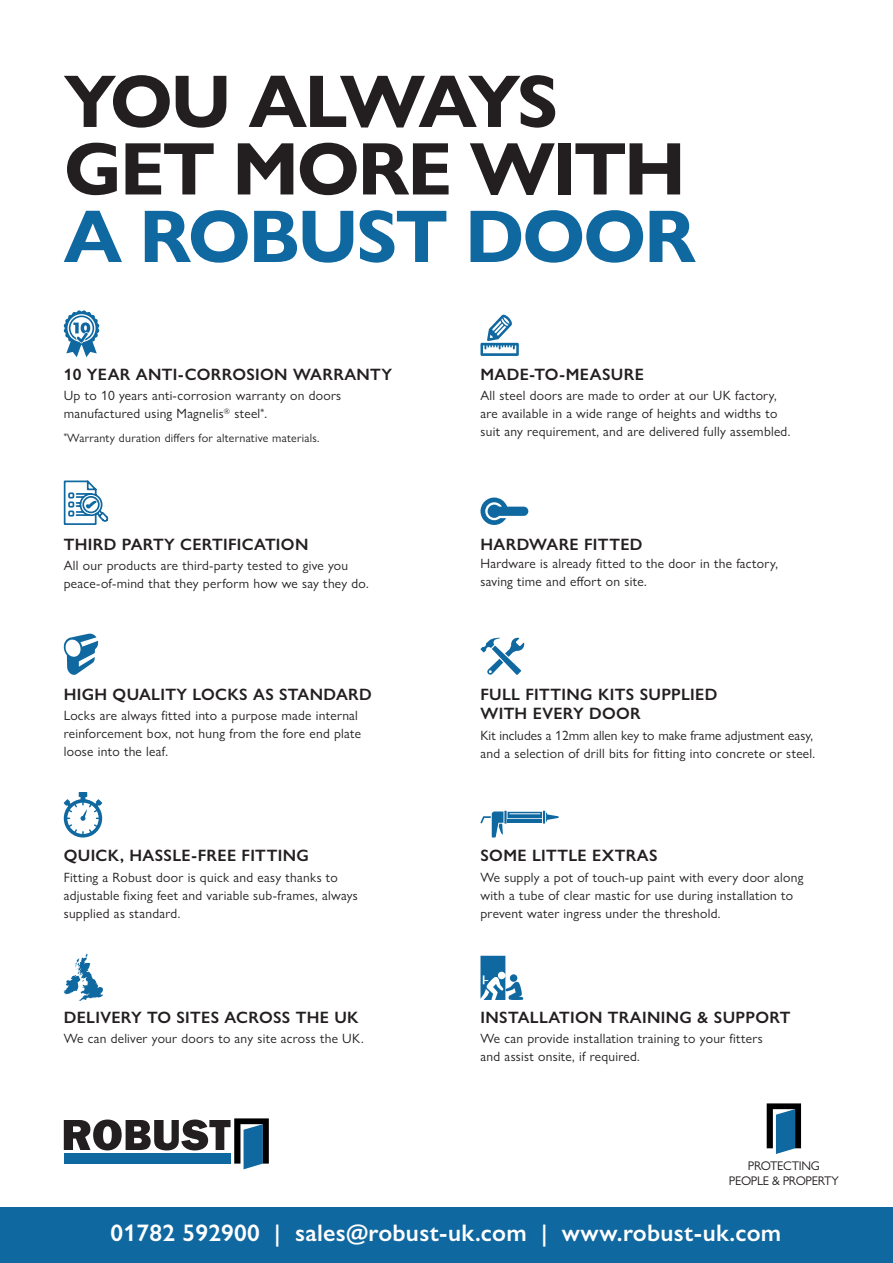
<style>
.page{position:relative;width:893px;height:1263px;background:#fff}
.page>*{position:absolute;margin:0;border:0;box-sizing:border-box;transform-origin:0 0}
.t1{font:700 75px/67.5px "Gill Sans Nova";letter-spacing:-.03em;color:#231f20}
.t2{font:700 75px "Gill Sans Nova";letter-spacing:-.03em;color:#1068a1}
.t3{font:600 24px "Gill Sans Nova";letter-spacing:.01em;color:#fff}
.t4{font:600 16.5px/19.5px "Gill Sans Nova";letter-spacing:.02em;color:#231f20}
.t5{font:13.5px/18px "Gill Sans Nova";letter-spacing:.02em;color:#231f20}
.t6{font:12.6px/15.1px "Gill Sans Nova";letter-spacing:-.025em;color:#231f20;text-align:center}
.t7{font:12px "Gill Sans Nova";letter-spacing:.02em;color:#231f20}
</style>
<div class="page">
<div style="left:0;top:1208px;width:893px;height:55px;background:#1068a1"></div>
<svg style="left:64px;top:310px;width:35px;height:47px"></svg>
<svg style="left:63px;top:480px;width:46px;height:45px"></svg>
<svg style="left:63px;top:633px;width:35px;height:42px"></svg>
<svg style="left:64px;top:792px;width:38px;height:45px"></svg>
<svg style="left:64px;top:953px;width:39px;height:48px"></svg>
<svg style="left:480px;top:315px;width:39px;height:41px"></svg>
<svg style="left:480px;top:497px;width:48px;height:28px"></svg>
<svg style="left:480px;top:637px;width:44px;height:38px"></svg>
<svg style="left:480px;top:956px;width:43px;height:44px"></svg>
<svg style="left:480px;top:811px;width:79px;height:26px"></svg>
<hr style="left:507px;top:819px;width:35px;height:4px;background:#1068a1">
<svg style="left:767px;top:1103px;width:34px;height:51px"></svg>
<svg style="left:64px;top:1118px;width:205px;height:51px"></svg>
<h1 class="t1" style="left:64px;top:68px;width:623px">YOU ALWAYS<br>GET MORE WITH</h1>
<h1 class="t2" style="left:64px;top:190px;width:634px">A ROBUST DOOR</h1>
<p class="t4" style="left:64px;top:364px;width:330px">10 YEAR ANTI-CORROSION WARRANTY</p>
<p class="t5" style="left:64px;top:386px;width:279px">Up to 10 years anti-corrosion warranty on doors manufactured using Magnelis<sup>®</sup> steel<sup>*</sup>.</p>
<p class="t7" style="left:64px;top:430px;width:257px"><sup>*</sup>Warranty duration differs for alternative materials.</p>
<p class="t4" style="left:64px;top:534px;width:246px">THIRD PARTY CERTIFICATION</p>
<p class="t5" style="left:64px;top:556px;width:307px">All our products are third-party tested to give you peace-of-mind that they perform how we say they do.</p>
<p class="t4" style="left:64px;top:684px;width:309px">HIGH QUALITY LOCKS AS STANDARD</p>
<p class="t5" style="left:64px;top:706px;width:299px">Locks are always fitted into a purpose made internal reinforcement box, not hung from the fore end plate loose into the leaf.</p>
<p class="t4" style="left:64px;top:846px;width:247px">QUICK, HASSLE-FREE FITTING</p>
<p class="t5" style="left:64px;top:868px;width:295px">Fitting a Robust door is quick and easy thanks to adjustable fixing feet and variable sub-frames, always supplied as standard.</p>
<p class="t4" style="left:64px;top:1007px;width:296px">DELIVERY TO SITES ACROSS THE UK</p>
<p class="t5" style="left:64px;top:1029px;width:301px">We can deliver your doors to any site across the UK.</p>
<p class="t4" style="left:480px;top:364px;width:165px">MADE-TO-MEASURE</p>
<p class="t5" style="left:480px;top:386px;width:311px">All steel doors are made to order at our UK factory, are available in a wide range of heights and widths to suit any requirement, and are delivered fully assembled.</p>
<p class="t4" style="left:480px;top:534px;width:163px">HARDWARE FITTED</p>
<p class="t5" style="left:480px;top:554px;width:299px">Hardware is already fitted to the door in the factory, saving time and effort on site.</p>
<p class="t4" style="left:480px;top:684px;width:238px">FULL FITTING KITS SUPPLIED<br>WITH EVERY DOOR</p>
<p class="t5" style="left:480px;top:726px;width:336px">Kit includes a 12mm allen key to make frame adjustment easy, and a selection of drill bits for fitting into concrete or steel.</p>
<p class="t4" style="left:480px;top:846px;width:179px">SOME LITTLE EXTRAS</p>
<p class="t5" style="left:480px;top:868px;width:324px">We supply a pot of touch-up paint with every door along with a tube of clear mastic for use during installation to prevent water ingress under the threshold.</p>
<p class="t4" style="left:480px;top:1007px;width:311px">INSTALLATION TRAINING &amp; SUPPORT</p>
<p class="t5" style="left:480px;top:1029px;width:284px">We can provide installation training to your fitters and assist onsite, if required.</p>
<p class="t6" style="left:729px;top:1158px;width:112px">PROTECTING<br>PEOPLE &amp; PROPERTY</p>
<h2 class="t3" style="left:111px;top:1218px;width:672px">01782 592900 | sales@robust-uk.com | www.robust-uk.com</h2>
</div>
